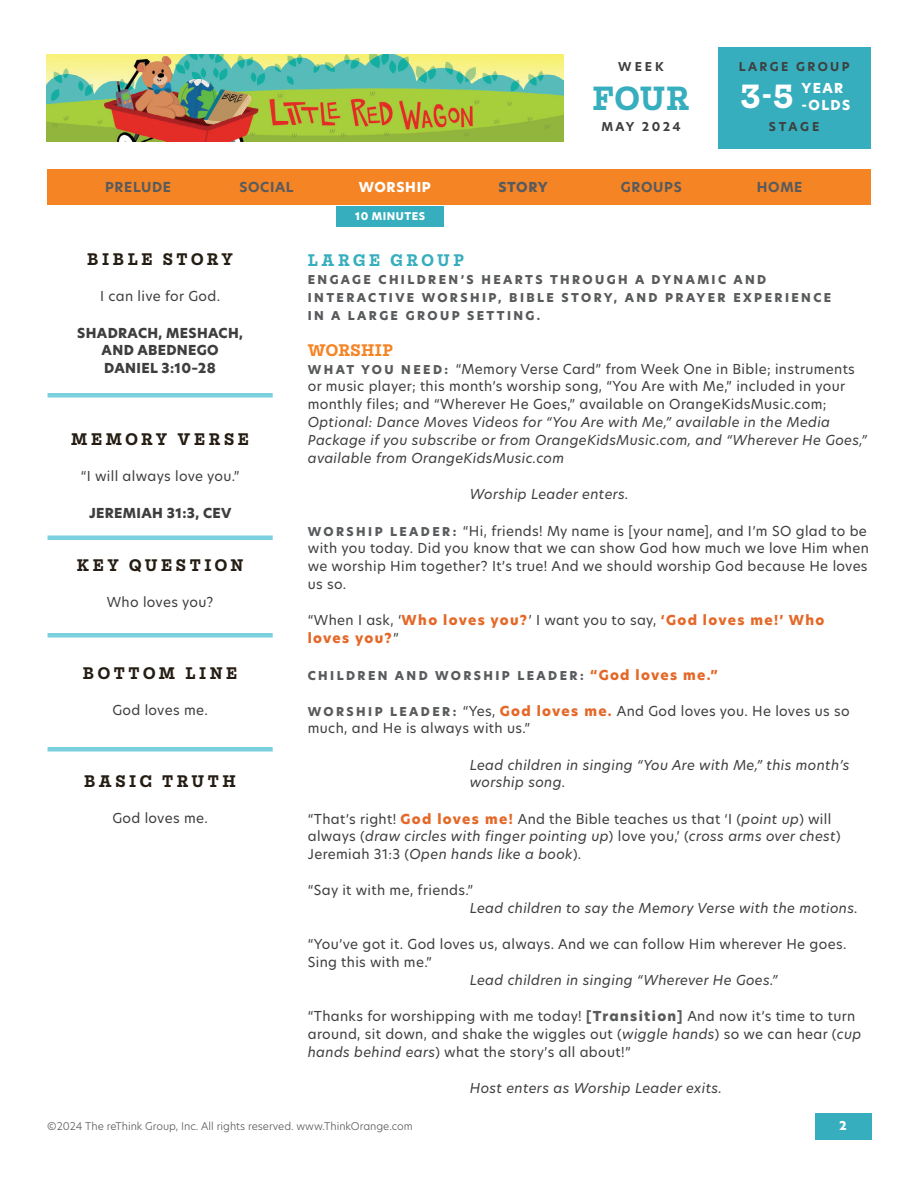
<style>
.page{position:relative;width:918px;height:1188px;background:#fff}
.page>*{position:absolute;margin:0;border:0;box-sizing:border-box;transform-origin:0 0}
.t1{font:700 36px "Mortise";color:#36aebd}
.t2{font:700 36px "Mortise";color:#fff}
.t3{font:700 18px "Mortise";letter-spacing:.2em;color:#251d13}
.t4{font:700 18px "Mortise";letter-spacing:.2em;color:#36aebd}
.t5{font:700 18px "Mortise";letter-spacing:.025em;color:#f58425}
.t6{font:13.5px/18px "New Hero";letter-spacing:.025em;color:#3e3e3f}
.t7{font:italic 13.5px/18px "New Hero";letter-spacing:.025em;color:#3e3e3f}
.t8{font:800 13.5px/18px "New Hero";letter-spacing:.1em;color:#e46828}
.t9{font:800 13.5px/18px "New Hero";letter-spacing:.025em;color:#3e3e3f;text-align:center}
.t10{font:700 13.5px "New Hero";letter-spacing:.05em;color:#585a5c}
.t11{font:800 13.5px/16.2px "New Hero";letter-spacing:.1em;color:#fff}
.t12{font:800 13.5px "New Hero";letter-spacing:.05em;color:#fff}
.t13{font:800 13.5px "New Hero";letter-spacing:.03em;color:#595a5d}
.t14{font:800 12px/18px "New Hero";letter-spacing:.2em;color:#585a5c}
.t15{font:700 12px "New Hero";letter-spacing:.2em;color:#3e3e3f}
.t16{font:800 12px "New Hero";color:#fff}
.t17{font:300 10.5px "New Hero";color:#585a5c}
.t18{font:800 10.5px "New Hero";letter-spacing:.05em;color:#fff}
.s1{font-weight:800;font-size:12px;color:#585a5c}
.s2{font-weight:400;color:#3e3e3f}
.s3{font-size:13.5px;color:#e46828}
.s4{font-weight:800;color:#e46828}
.s5{font-style:italic}
.s6{font-weight:800;color:#585a5c}
</style>
<div class="page">
<img style="left:46px;top:54px;width:518px;height:88px">
<div style="left:717px;top:47px;width:154px;height:102px;background:#36aebd"></div>
<div style="left:48px;top:393px;width:225px;height:5px;background:#7bd0e0"></div>
<hr style="left:48px;top:536px;width:225px;height:4px;background:#7bd0e0">
<div style="left:48px;top:633px;width:225px;height:5px;background:#7bd0e0"></div>
<div style="left:48px;top:747px;width:225px;height:5px;background:#7bd0e0"></div>
<div style="left:815px;top:1113px;width:57px;height:27px;background:#36aebd"></div>
<div style="left:336px;top:206px;width:108px;height:20px;background:#36aebd"></div>
<div style="left:47px;top:170px;width:824px;height:36px;background:#f58425"></div>
<p class="t15" style="left:618px;top:59px;width:47px">WEEK</p>
<h1 class="t1" style="left:592px;top:79px;width:99px">FOUR</h1>
<p class="t15" style="left:601px;top:119px;width:81px">MAY 2024</p>
<p class="t15" style="left:739px;top:59px;width:112px">LARGE GROUP</p>
<h1 class="t2" style="left:740px;top:77px;width:55px">3-5</h1>
<p class="t11" style="left:802px;top:80px;width:50px">YEAR -OLDS</p>
<p class="t15" style="left:769px;top:119px;width:52px">STAGE</p>
<p class="t10" style="left:105px;top:177px;width:68px">PRELUDE</p>
<p class="t10" style="left:239px;top:177px;width:56px">SOCIAL</p>
<p class="t12" style="left:359px;top:177px;width:74px">WORSHIP</p>
<p class="t13" style="left:498px;top:177px;width:51px">STORY</p>
<p class="t10" style="left:621px;top:177px;width:62px">GROUPS</p>
<p class="t10" style="left:757px;top:177px;width:47px">HOME</p>
<h2 class="t3" style="left:87px;top:250px;width:147px">BIBLE STORY</h2>
<p class="t6" style="left:100px;top:287px;width:121px">I can live for God.</p>
<p class="t9" style="left:77px;top:324px;width:167px">SHADRACH, MESHACH,<br>AND ABEDNEGO<br>DANIEL 3:10–28</p>
<h2 class="t3" style="left:71px;top:430px;width:179px">MEMORY VERSE</h2>
<p class="t6" style="left:81px;top:467px;width:160px">“I will always love you.”</p>
<p class="t9" style="left:89px;top:504px;width:144px">JEREMIAH 31:3, CEV</p>
<h2 class="t3" style="left:77px;top:556px;width:168px">KEY QUESTION</h2>
<p class="t6" style="left:107px;top:593px;width:108px">Who loves you?</p>
<h2 class="t3" style="left:83px;top:664px;width:156px">BOTTOM LINE</h2>
<p class="t6" style="left:112px;top:701px;width:97px">God loves me.</p>
<h2 class="t3" style="left:84px;top:772px;width:153px">BASIC TRUTH</h2>
<p class="t6" style="left:112px;top:809px;width:97px">God loves me.</p>
<p class="t18" style="left:355px;top:209px;width:72px">10 MINUTES</p>
<h2 class="t4" style="left:308px;top:250px;width:158px">LARGE GROUP</h2>
<p class="t14" style="left:308px;top:270px;width:525px">ENGAGE CHILDREN’S HEARTS THROUGH A DYNAMIC AND<br>INTERACTIVE WORSHIP, BIBLE STORY, AND PRAYER EXPERIENCE<br>IN A LARGE GROUP SETTING.</p>
<h2 class="t5" style="left:308px;top:340px;width:87px">WORSHIP</h2>
<p class="t6" style="left:308px;top:359px;width:549px"><span class="s1">W H AT YO U N E E D :</span> “Memory Verse Card” from Week One in Bible; instruments or music player; this month’s worship song, “You Are with Me,” included in your monthly files; and “Wherever He Goes,” available on OrangeKidsMusic.com;</p>
<p class="t7" style="left:308px;top:413px;width:561px">Optional: Dance Moves Videos for “You Are with Me,” available in the Media<br>Package if you subscribe or from OrangeKidsMusic.com, and “Wherever He Goes,” available from OrangeKidsMusic.com</p>
<p class="t7" style="left:470px;top:485px;width:160px">Worship Leader enters.</p>
<p class="t6" style="left:308px;top:521px;width:563px"><span class="s1">WO R S H I P L E A D E R :</span> “Hi, friends! My name is [your name], and I’m SO glad to be with you today. Did you know that we can show God how much we love Him when we worship Him together? It’s true! And we should worship God because He loves us so.</p>
<p class="t8" style="left:308px;top:612px;width:518px"><span class="s2">“When I ask, ‘</span>Who loves you?<span class="s2">’ I want you to say,</span> ‘God loves me!’ Who loves you?<span class="s2">”</span></p>
<p class="t14" style="left:308px;top:666px;width:411px">CHILDREN AND WORSHIP LEADER: <span class="s3">“God loves me.”</span></p>
<p class="t6" style="left:308px;top:701px;width:543px"><span class="s1">WO R S H I P L E A D E R :</span> “Yes, <span class="s4">God loves me.</span> And God loves you. He loves us so much, and He is always with us.”</p>
<p class="t7" style="left:470px;top:755px;width:381px">Lead children in singing “You Are with Me,” this month’s worship song.</p>
<p class="t6" style="left:308px;top:809px;width:534px">“That’s right! <span class="s4">God loves me!</span> And the Bible teaches us that ‘I (<span class="s5">point up</span>) will always (<span class="s5">draw circles with finger pointing up</span>) love you,’ (<span class="s5">cross arms over chest</span>)<br>Jeremiah 31:3 (<span class="s5">Open hands like a book</span>).</p>
<p class="t6" style="left:308px;top:881px;width:167px">“Say it with me, friends.”</p>
<p class="t7" style="left:470px;top:899px;width:390px">Lead children to say the Memory Verse with the motions.</p>
<p class="t6" style="left:308px;top:935px;width:540px">“You’ve got it. God loves us, always. And we can follow Him wherever He goes.<br>Sing this with me.”</p>
<p class="t7" style="left:470px;top:971px;width:310px">Lead children in singing “Wherever He Goes.”</p>
<p class="t6" style="left:308px;top:1007px;width:555px">“Thanks for worshipping with me today! <span class="s6">[Transition]</span> And now it’s time to turn around, sit down, and shake the wiggles out (<span class="s5">wiggle hands</span>) so we can hear (<span class="s5">cup hands behind ears</span>) what the story’s all about!”</p>
<p class="t7" style="left:470px;top:1079px;width:254px">Host enters as Worship Leader exits.</p>
<p class="t17" style="left:47px;top:1118px;width:367px">©2024 The reThink Group, Inc. All rights reserved. www.ThinkOrange.com</p>
<p class="t16" style="left:839px;top:1117px;width:9px">2</p>
</div>
